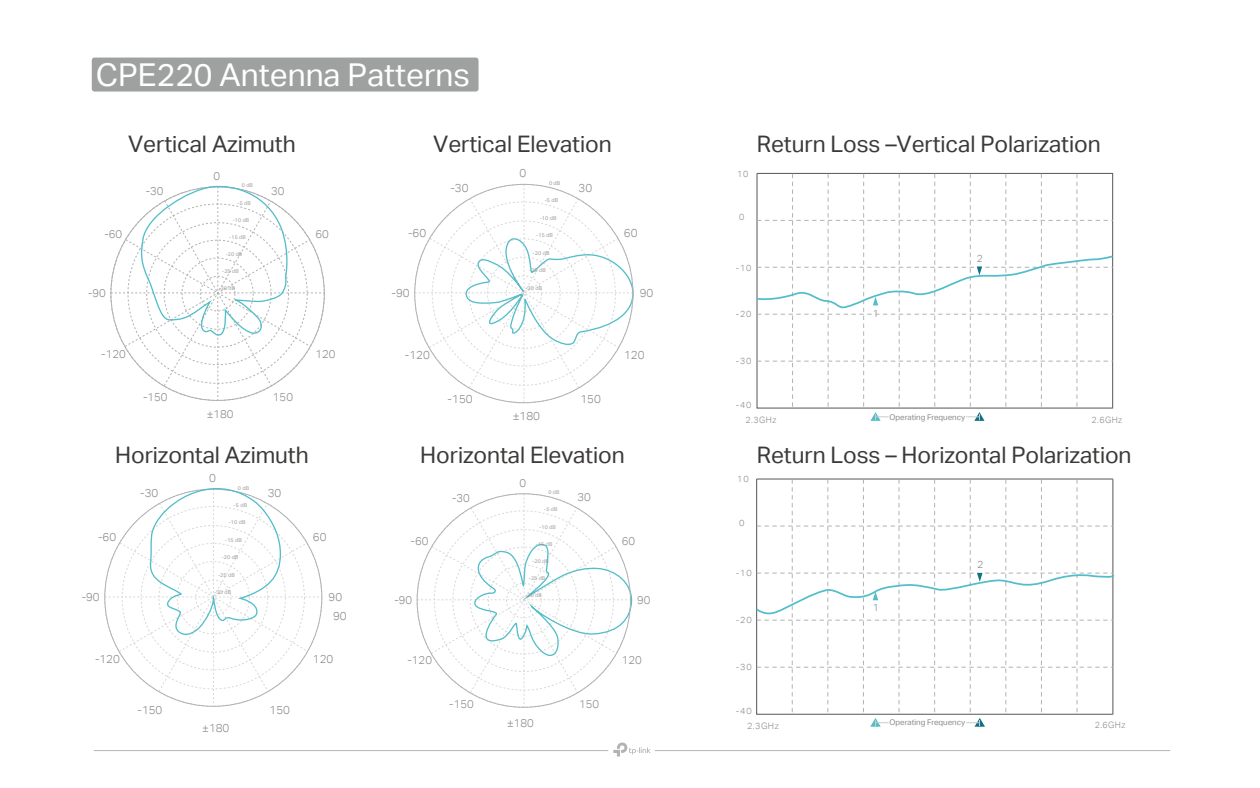
<style>
.page{position:relative;width:1260px;height:788px;background:#fff}
.page>*{position:absolute;margin:0;border:0;box-sizing:border-box;transform-origin:0 0}
.t1{font:31.5px "TP Link Aktiv Regular";color:#fff}
.t2{font:22.75px "TP Link Aktiv Regular";letter-spacing:-.005em;color:#3c3a39}
.t3{font:11.64px "TP Link Aktiv Light";color:#898a89}
.t4{font:11.55px "TP Link Aktiv Light";color:#898a89}
.t5{font:11.46px "TP Link Aktiv Light";color:#898a89}
.t6{font:11.29px "TP Link Aktiv Light";color:#898a89}
.t7{font:10.24px "TP Link Aktiv Light";color:#898a89}
.t8{font:8.84px/14.6px "TP Link Aktiv Light";letter-spacing:.05em;color:#898a89}
.t9{font:7.88px "TP Link Aktiv Regular";color:#898989}
.t10{font:5.34px "TP Link Aktiv Regular";letter-spacing:.025em;color:#9b9b9c}
.t11{font:5.25px "TP Link Aktiv Regular";letter-spacing:.025em;color:#9b9b9c}
</style>
<div class="page">
<hr style="left:94px;top:750px;width:514px;height:1px;background:#b6b5b5">
<hr style="left:655px;top:750px;width:515px;height:1px;background:#b6b5b5">
<svg style="left:613px;top:742px;width:38px;height:14px"></svg>
<div style="left:92px;top:58px;width:387px;height:33px;background:#9fa0a0;border-radius:3px"></div>
<svg style="left:417px;top:493px;width:216px;height:213px"></svg>
<svg style="left:105px;top:488px;width:217px;height:217px"></svg>
<svg style="left:415px;top:184px;width:219px;height:218px"></svg>
<svg style="left:111px;top:185px;width:214px;height:215px"></svg>
<hr style="left:757px;top:173px;width:356px;height:1px;background:#565657">
<svg style="left:756px;top:174px;width:358px;height:247px"></svg>
<hr style="left:757px;top:478px;width:356px;height:1px;background:#565657">
<svg style="left:756px;top:479px;width:359px;height:247px"></svg>
<h1 class="t1" style="left:96px;top:56px;width:376px">CPE220 Antenna Patterns</h1>
<p class="t2" style="left:128px;top:131px;width:169px">Vertical Azimuth</p>
<p class="t2" style="left:433px;top:131px;width:180px">Vertical Elevation</p>
<p class="t2" style="left:757px;top:131px;width:345px">Return Loss –Vertical Polarization</p>
<p class="t6" style="left:213px;top:169px;width:8px">0</p>
<p class="t11" style="left:242px;top:182px;width:13px">0 dB</p>
<p class="t11" style="left:238px;top:200px;width:15px">-5 dB</p>
<p class="t11" style="left:233px;top:217px;width:18px">-10 dB</p>
<p class="t11" style="left:229px;top:234px;width:18px">-15 dB</p>
<p class="t11" style="left:226px;top:251px;width:18px">-20 dB</p>
<p class="t11" style="left:222px;top:268px;width:18px">-25 dB</p>
<p class="t11" style="left:219px;top:285px;width:18px">-30 dB</p>
<p class="t6" style="left:146px;top:184px;width:19px">-30</p>
<p class="t6" style="left:271px;top:184px;width:15px">30</p>
<p class="t6" style="left:104px;top:227px;width:19px">-60</p>
<p class="t6" style="left:316px;top:227px;width:15px">60</p>
<p class="t6" style="left:88px;top:286px;width:19px">-90</p>
<p class="t4" style="left:520px;top:166px;width:8px">0</p>
<p class="t10" style="left:549px;top:180px;width:13px">0 dB</p>
<p class="t10" style="left:545px;top:197px;width:15px">-5 dB</p>
<p class="t10" style="left:540px;top:215px;width:18px">-10 dB</p>
<p class="t10" style="left:536px;top:232px;width:18px">-15 dB</p>
<p class="t10" style="left:533px;top:250px;width:18px">-20 dB</p>
<p class="t10" style="left:529px;top:267px;width:18px">-25 dB</p>
<p class="t10" style="left:525px;top:285px;width:18px">-30 dB</p>
<p class="t4" style="left:450px;top:182px;width:20px">-30</p>
<p class="t4" style="left:579px;top:181px;width:15px">30</p>
<p class="t4" style="left:408px;top:226px;width:20px">-60</p>
<p class="t4" style="left:624px;top:226px;width:15px">60</p>
<p class="t4" style="left:392px;top:286px;width:20px">-90</p>
<p class="t4" style="left:640px;top:286px;width:15px">90</p>
<p class="t8" style="left:737px;top:166px;width:13px">10</p>
<p class="t8" style="left:739px;top:210px;width:7px">0</p>
<p class="t8" style="left:736px;top:260px;width:17px">-10</p>
<p class="t7" style="left:977px;top:252px;width:8px">2</p>
<p class="t8" style="left:736px;top:307px;width:17px">-20</p>
<p class="t7" style="left:873px;top:307px;width:8px">1</p>
<p class="t6" style="left:101px;top:347px;width:26px">-120</p>
<p class="t6" style="left:316px;top:347px;width:22px">120</p>
<p class="t4" style="left:405px;top:348px;width:27px">-120</p>
<p class="t4" style="left:624px;top:348px;width:22px">120</p>
<p class="t8" style="left:736px;top:354px;width:17px">-30</p>
<p class="t6" style="left:143px;top:390px;width:26px">-150</p>
<p class="t6" style="left:273px;top:390px;width:22px">150</p>
<p class="t6" style="left:207px;top:407px;width:28px">±180</p>
<p class="t4" style="left:448px;top:392px;width:27px">-150</p>
<p class="t4" style="left:580px;top:392px;width:22px">150</p>
<p class="t4" style="left:513px;top:409px;width:29px">±180</p>
<p class="t8" style="left:736px;top:397px;width:17px">-40</p>
<p class="t9" style="left:890px;top:412px;width:77px">Operating Frequency</p>
<p class="t8" style="left:746px;top:412px;width:32px">2.3GHz</p>
<p class="t8" style="left:1091px;top:412px;width:32px">2.6GHz</p>
<p class="t2" style="left:115px;top:441px;width:195px">Horizontal Azimuth</p>
<p class="t2" style="left:420px;top:441px;width:206px">Horizontal Elevation</p>
<p class="t2" style="left:757px;top:441px;width:376px">Return Loss – Horizontal Polarization</p>
<p class="t5" style="left:209px;top:471px;width:8px">0</p>
<p class="t10" style="left:238px;top:484px;width:13px">0 dB</p>
<p class="t10" style="left:234px;top:502px;width:15px">-5 dB</p>
<p class="t10" style="left:229px;top:519px;width:18px">-10 dB</p>
<p class="t10" style="left:225px;top:537px;width:18px">-15 dB</p>
<p class="t10" style="left:222px;top:554px;width:18px">-20 dB</p>
<p class="t10" style="left:218px;top:571px;width:18px">-25 dB</p>
<p class="t10" style="left:214px;top:589px;width:18px">-30 dB</p>
<p class="t5" style="left:140px;top:486px;width:20px">-30</p>
<p class="t5" style="left:268px;top:486px;width:15px">30</p>
<p class="t5" style="left:98px;top:530px;width:20px">-60</p>
<p class="t5" style="left:313px;top:530px;width:15px">60</p>
<p class="t5" style="left:82px;top:590px;width:20px">-90</p>
<p class="t5" style="left:329px;top:590px;width:15px">90</p>
<p class="t6" style="left:520px;top:476px;width:8px">0</p>
<p class="t11" style="left:548px;top:489px;width:13px">0 dB</p>
<p class="t11" style="left:544px;top:506px;width:15px">-5 dB</p>
<p class="t11" style="left:539px;top:523px;width:18px">-10 dB</p>
<p class="t11" style="left:536px;top:540px;width:18px">-15 dB</p>
<p class="t11" style="left:532px;top:557px;width:18px">-20 dB</p>
<p class="t11" style="left:529px;top:575px;width:18px">-25 dB</p>
<p class="t11" style="left:525px;top:592px;width:18px">-30 dB</p>
<p class="t6" style="left:452px;top:491px;width:19px">-30</p>
<p class="t6" style="left:577px;top:491px;width:15px">30</p>
<p class="t6" style="left:411px;top:534px;width:19px">-60</p>
<p class="t6" style="left:622px;top:534px;width:15px">60</p>
<p class="t6" style="left:394px;top:593px;width:19px">-90</p>
<p class="t6" style="left:637px;top:593px;width:15px">90</p>
<p class="t8" style="left:737px;top:472px;width:13px">10</p>
<p class="t8" style="left:739px;top:515px;width:7px">0</p>
<p class="t8" style="left:736px;top:566px;width:18px">-10</p>
<p class="t3" style="left:333px;top:609px;width:15px">90</p>
<p class="t8" style="left:736px;top:613px;width:18px">-20</p>
<p class="t7" style="left:873px;top:601px;width:8px">1</p>
<p class="t7" style="left:977px;top:559px;width:8px">2</p>
<p class="t5" style="left:95px;top:652px;width:26px">-120</p>
<p class="t5" style="left:313px;top:652px;width:22px">120</p>
<p class="t6" style="left:408px;top:654px;width:26px">-120</p>
<p class="t6" style="left:622px;top:654px;width:22px">120</p>
<p class="t8" style="left:736px;top:660px;width:18px">-30</p>
<p class="t5" style="left:138px;top:703px;width:26px">-150</p>
<p class="t5" style="left:270px;top:703px;width:22px">150</p>
<p class="t5" style="left:202px;top:721px;width:29px">±180</p>
<p class="t6" style="left:449px;top:697px;width:26px">-150</p>
<p class="t6" style="left:579px;top:697px;width:22px">150</p>
<p class="t6" style="left:507px;top:716px;width:28px">±180</p>
<p class="t8" style="left:747px;top:703px;width:33px;text-indent:-11px">-40<br>2.3GHz</p>
<p class="t9" style="left:890px;top:718px;width:77px">Operating Frequency</p>
<p class="t8" style="left:1095px;top:718px;width:32px">2.6GHz</p>
</div>
